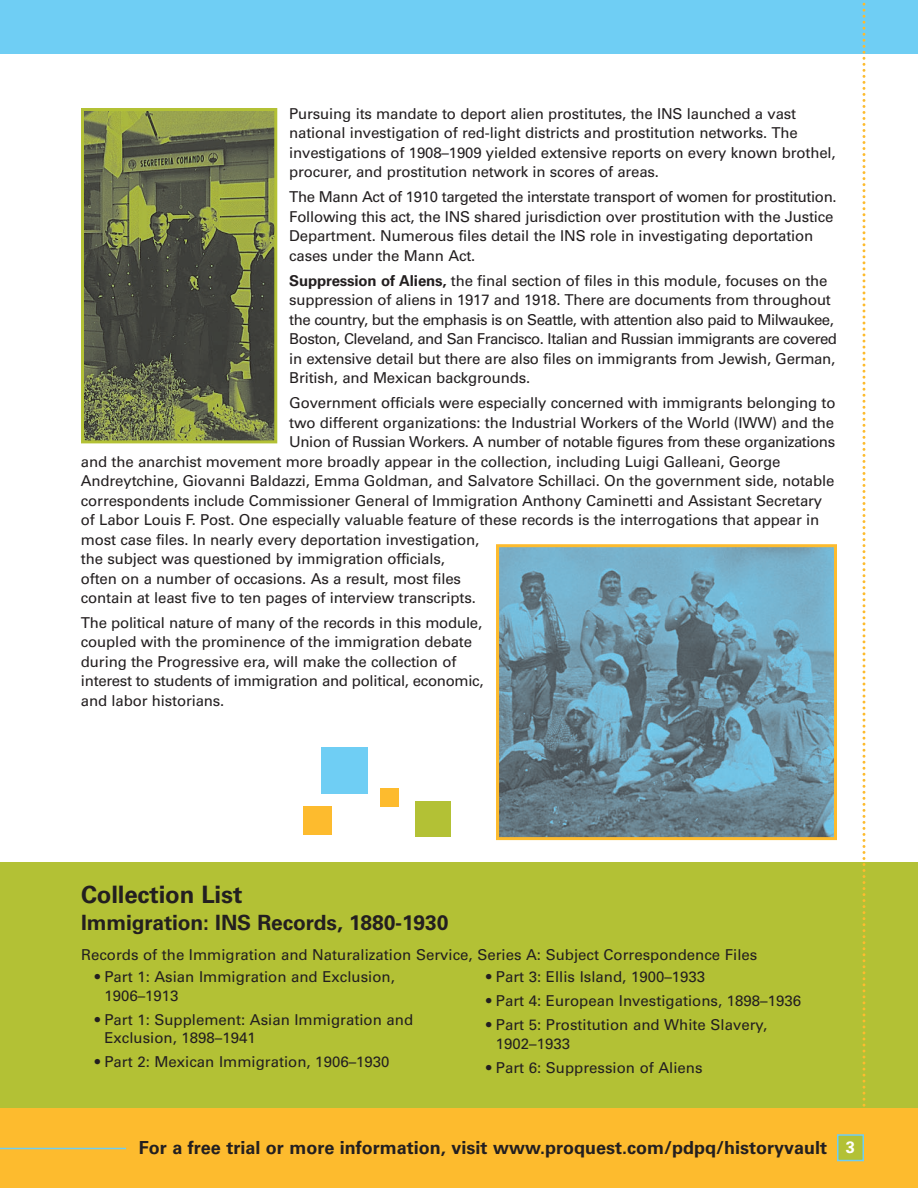
<style>
.page{position:relative;width:918px;height:1188px;background:#fff}
.page>*{position:absolute;margin:0;border:0;box-sizing:border-box;transform-origin:0 0}
.t1{font:700 24px "Univers";letter-spacing:-.005em;color:#231f20}
.t2{font:700 21px "Univers";letter-spacing:-.005em;color:#231f20}
.t3{font:700 18px "Univers";color:#231f20}
.t4{font:15px/19.5px "Univers";letter-spacing:-.01em;color:#231f20}
.t5{font:15px "Univers";letter-spacing:-.03em;color:#231f20}
.s1{font-weight:700}
.s2{font-size:16.5px;color:#fff}
</style>
<div class="page">
<div style="left:0;top:862px;width:918px;height:272px;background:#b3c135"></div>
<div style="left:0;top:1108px;width:918px;height:80px;background:#fdbb2e"></div>
<div style="left:0;top:0;width:918px;height:54px;background:#6fcef4"></div>
<svg style="left:862px;top:2px;width:4px;height:1160px"></svg>
<div style="left:838px;top:1135px;width:25px;height:26px;background:#b3c135"></div>
<div style="left:837px;top:1134px;width:27px;height:27px;border:2px solid #6fcef4"></div>
<img style="left:500px;top:548px;width:333px;height:288px">
<div style="left:496px;top:544px;width:341px;height:296px;border:3px solid #fdbb2e"></div>
<hr style="left:0;top:1148px;width:126px;height:1px;background:#6fcef4">
<img style="left:85px;top:112px;width:188px;height:327px">
<div style="left:81px;top:108px;width:196px;height:335px;border:3px solid #b3c135"></div>
<div style="left:415px;top:802px;width:36px;height:35px;background:#b3c135"></div>
<div style="left:380px;top:788px;width:19px;height:19px;background:#fdbb2e"></div>
<div style="left:304px;top:806px;width:28px;height:28px;background:#fdbb2e"></div>
<div style="left:321px;top:747px;width:47px;height:47px;background:#6fcef4"></div>
<p class="t4" style="left:289px;top:105px;width:548px">Pursuing its mandate to deport alien prostitutes, the INS launched a vast national investigation of red-light districts and prostitution networks. The investigations of 1908–1909 yielded extensive reports on every known brothel, procurer, and prostitution network in scores of areas.</p>
<p class="t4" style="left:289px;top:189px;width:549px">The Mann Act of 1910 targeted the interstate transport of women for prostitution.<br>Following this act, the INS shared jurisdiction over prostitution with the Justice Department. Numerous files detail the INS role in investigating deportation cases under the Mann Act.</p>
<p class="t4" style="left:289px;top:272px;width:549px"><span class="s1">Suppression of Aliens,</span> the final section of files in this module, focuses on the suppression of aliens in 1917 and 1918. There are documents from throughout the country, but the emphasis is on Seattle, with attention also paid to Milwaukee, Boston, Cleveland, and San Francisco. Italian and Russian immigrants are covered in extensive detail but there are also files on immigrants from Jewish, German, British, and Mexican backgrounds.</p>
<p class="t4" style="left:289px;top:394px;width:548px">Government officials were especially concerned with immigrants belonging to</p>
<p class="t4" style="left:289px;top:414px;width:547px">two different organizations: the Industrial Workers of the World (IWW) and the</p>
<p class="t5" style="left:289px;top:436px;width:547px">Union of Russian Workers. A number of notable figures from these organizations</p>
<p class="t4" style="left:81px;top:453px;width:701px">and the anarchist movement more broadly appear in the collection, including Luigi Galleani, George</p>
<p class="t4" style="left:81px;top:472px;width:755px">Andreytchine, Giovanni Baldazzi, Emma Goldman, and Salvatore Schillaci. On the government side, notable</p>
<p class="t4" style="left:81px;top:492px;width:743px">correspondents include Commissioner General of Immigration Anthony Caminetti and Assistant Secretary</p>
<p class="t4" style="left:81px;top:511px;width:740px">of Labor Louis F. Post. One especially valuable feature of these records is the interrogations that appear in</p>
<p class="t4" style="left:81px;top:531px;width:400px">most case files. In nearly every deportation investigation,</p>
<p class="t4" style="left:81px;top:550px;width:365px">the subject was questioned by immigration officials,</p>
<p class="t4" style="left:81px;top:570px;width:382px">often on a number of occasions. As a result, most files</p>
<p class="t4" style="left:81px;top:589px;width:396px">contain at least five to ten pages of interview transcripts.</p>
<p class="t4" style="left:81px;top:614px;width:404px">The political nature of many of the records in this module, coupled with the prominence of the immigration debate during the Progressive era, will make the collection of interest to students of immigration and political, economic, and labor historians.</p>
<h1 class="t1" style="left:81px;top:886px;width:163px">Collection List</h1>
<h2 class="t2" style="left:81px;top:915px;width:369px">Immigration: INS Records, 1880-1930</h2>
<p class="t4" style="left:81px;top:946px;width:678px">Records of the Immigration and Naturalization Service, Series A: Subject Correspondence Files</p>
<p class="t4" style="left:104px;top:969px;width:292px;line-height:18.6px;text-indent:-10px">• Part 1: Asian Immigration and Exclusion,<br>1906–1913</p>
<p class="t4" style="left:104px;top:1011px;width:310px;line-height:18.6px;text-indent:-10px">• Part 1: Supplement: Asian Immigration and<br>Exclusion, 1898–1941</p>
<p class="t4" style="left:95px;top:1054px;width:296px">• Part 2: Mexican Immigration, 1906–1930</p>
<p class="t4" style="left:486px;top:968px;width:220px">• Part 3: Ellis Island, 1900–1933</p>
<p class="t4" style="left:486px;top:992px;width:316px">• Part 4: European Investigations, 1898–1936</p>
<p class="t4" style="left:496px;top:1017px;width:273px;line-height:18.6px;text-indent:-10px">• Part 5: Prostitution and White Slavery,<br>1902–1933</p>
<p class="t4" style="left:486px;top:1059px;width:218px">• Part 6: Suppression of Aliens</p>
<p class="t3" style="left:139px;top:1142px;width:718px">For a free trial or more information, visit www.proquest.com/pdpq/historyvault <span class="s2">3</span></p>
</div>
